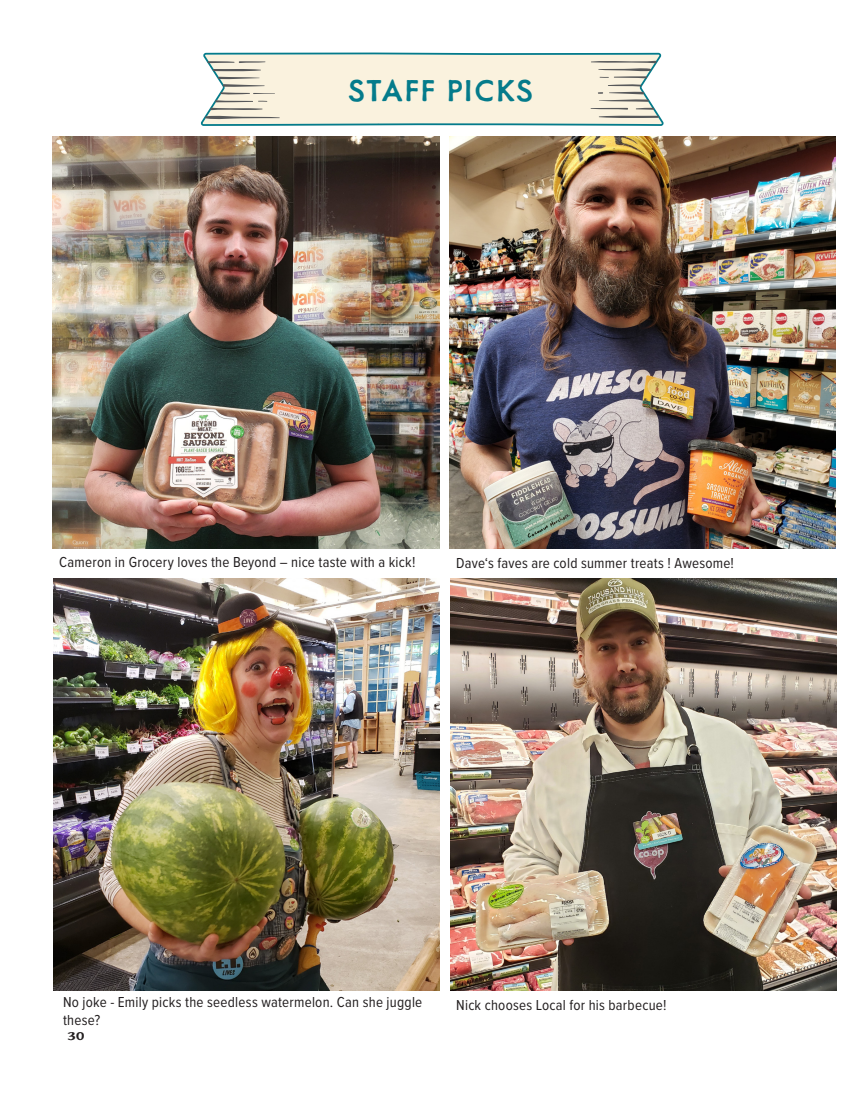
<style>
.page{position:relative;width:864px;height:1107px;background:#fff}
.page>*{position:absolute;margin:0;border:0;box-sizing:border-box;transform-origin:0 0}
.Story_Head{font:500 34.65px "Metallophile Sp 8";letter-spacing:.02em;color:#047b8b}
.Body_copy_11_5{font:15px/18px "Proxima Nova Cond";letter-spacing:.015em;color:#231f20}
.t1{font:15px "Immi Five O Five Std";color:#231f20}
</style>
<div class="page">
<img style="left:52px;top:136px;width:387px;height:412px">
<svg style="left:201px;top:52px;width:463px;height:74px;background:#e6e6d6"></svg>
<img style="left:54px;top:578px;width:385px;height:412px">
<img style="left:449px;top:136px;width:387px;height:412px">
<img style="left:451px;top:579px;width:385px;height:411px">
<p class="Story_Head" style="left:348px;top:70px;width:186px">STAFF PICKS</p>
<p class="Body_copy_11_5" style="left:59px;top:552px;width:358px">Cameron in Grocery loves the Beyond – nice taste with a kick!</p>
<p class="Body_copy_11_5" style="left:456px;top:553px;width:279px">Dave‘s faves are cold summer treats ! Awesome!</p>
<p class="Body_copy_11_5" style="left:63px;top:993px;width:361px">No joke - Emily picks the seedless watermelon. Can she juggle these?</p>
<p class="Body_copy_11_5" style="left:456px;top:995px;width:212px">Nick chooses Local for his barbecue!</p>
<p class="t1" style="left:68px;top:1028px;width:19px">30</p>
</div>
